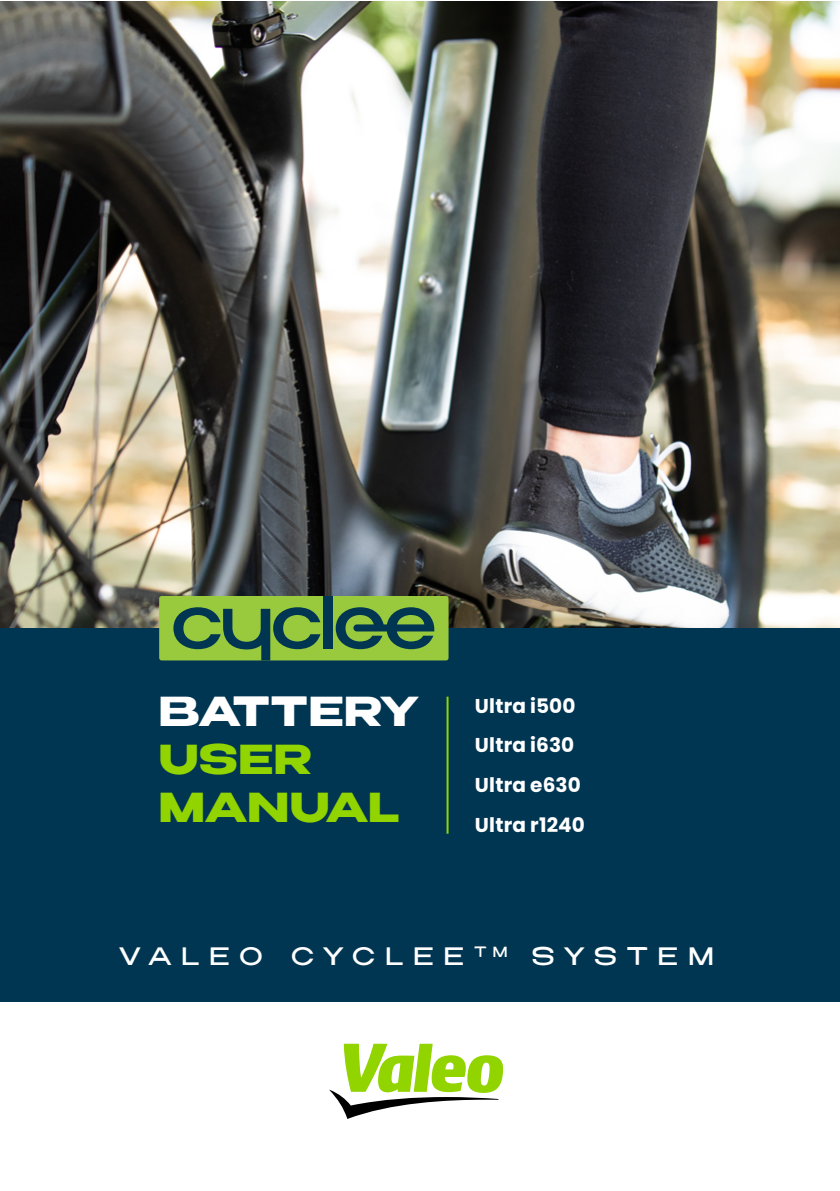
<style>
.page{position:relative;width:840px;height:1191px;background:#fff}
.page>*{position:absolute;margin:0;border:0;box-sizing:border-box;transform-origin:0 0}
.t1{font:700 40px/47.8px "Benzin";letter-spacing:.03em;color:#91d400}
.t2{font:700 40px "Benzin";letter-spacing:.015em;color:#fff}
.t3{font:24px "Benzin";letter-spacing:.4em;color:#fff}
.t4{font:700 20px/39.6px "Poppins";letter-spacing:.01em;color:#fff}
</style>
<div class="page">
<img style="left:0;top:1px;width:839px;height:627px">
<div style="left:0;top:628px;width:839px;height:373px;background:#003652"></div>
<svg style="left:329px;top:1043px;width:174px;height:76px"></svg>
<div style="left:159px;top:596px;width:289px;height:64px;background:#99c93d;border-radius:3px"></div>
<div style="left:323px;top:596px;width:9px;height:52px;background:#003652"></div>
<svg style="left:173px;top:607px;width:147px;height:53px"></svg>
<svg style="left:335px;top:607px;width:99px;height:42px"></svg>
<hr style="left:446px;top:696px;width:2px;height:137px;background:#91d400">
<h1 class="t2" style="left:159px;top:682px;width:261px">BATTERY</h1>
<h1 class="t1" style="left:159px;top:734px;width:242px">USER<br>MANUAL</h1>
<p class="t4" style="left:474px;top:686px;width:111px">Ultra i500<br>Ultra i630<br>Ultra e630<br>Ultra r1240</p>
<p class="t3" style="left:119px;top:938px;width:596px">VALEO CYCLEE <sup>TM</sup> SYSTEM</p>
</div>
